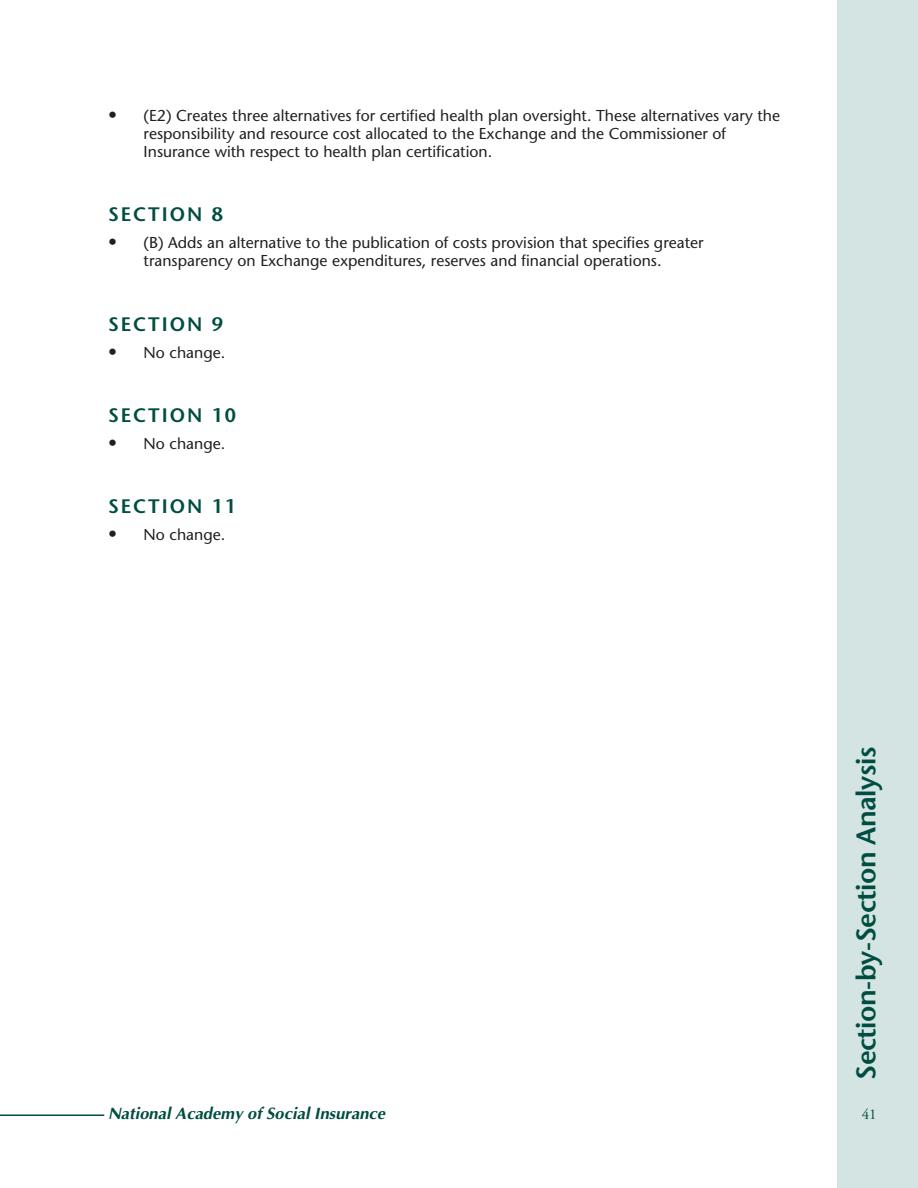
<style>
.page{position:relative;width:918px;height:1188px;background:#fff}
.page>*{position:absolute;margin:0;border:0;box-sizing:border-box;transform-origin:0 0}
.t1{font:600 27px "Stone Sans";letter-spacing:-.015em;color:#004d41}
.t2{font:600 19.5px "Stone Sans";letter-spacing:.1em;color:#004d41}
.t3{font:italic 700 16.5px "Optima";letter-spacing:.005em;color:#004d41}
.t4{font:15.75px/18px "Stone Sans";color:#231f20}
.t5{font:15px "Adobe Garamond";color:#004d41}
.s1{font-size:18px}
</style>
<div class="page">
<div style="left:837px;top:0;width:81px;height:1188px;background:#d4e4e3"></div>
<hr style="left:0;top:1114px;width:104px;height:2px;background:#004d41">
<p class="t4" style="left:144px;top:108px;width:638px;text-indent:-36px"><span class="s1">•</span> (E2) Creates three alternatives for certified health plan oversight. These alternatives vary the responsibility and resource cost allocated to the Exchange and the Commissioner of<br>Insurance with respect to health plan certification.</p>
<p class="t2" style="left:108px;top:207px;width:117px">SECTION 8</p>
<p class="t4" style="left:108px;top:236px;width:597px;text-align:center"><span class="s1">•</span> (B) Adds an alternative to the publication of costs provision that specifies greater transparency on Exchange expenditures, reserves and financial operations.</p>
<p class="t2" style="left:108px;top:316px;width:117px">SECTION 9</p>
<p class="t4" style="left:108px;top:345px;width:119px"><span class="s1">•</span> No change.</p>
<p class="t2" style="left:108px;top:408px;width:130px">SECTION 10</p>
<p class="t4" style="left:108px;top:436px;width:119px"><span class="s1">•</span> No change.</p>
<p class="t2" style="left:108px;top:499px;width:130px">SECTION 11</p>
<p class="t4" style="left:108px;top:527px;width:119px"><span class="s1">•</span> No change.</p>
<h1 class="t1" style="left:856px;top:1080px;width:335px;rotate:-90deg">Section-by-Section Analysis</h1>
<p class="t3" style="left:108px;top:1104px;width:279px">National Academy of Social Insurance</p>
<p class="t5" style="left:862px;top:1109px;width:16px">41</p>
</div>
